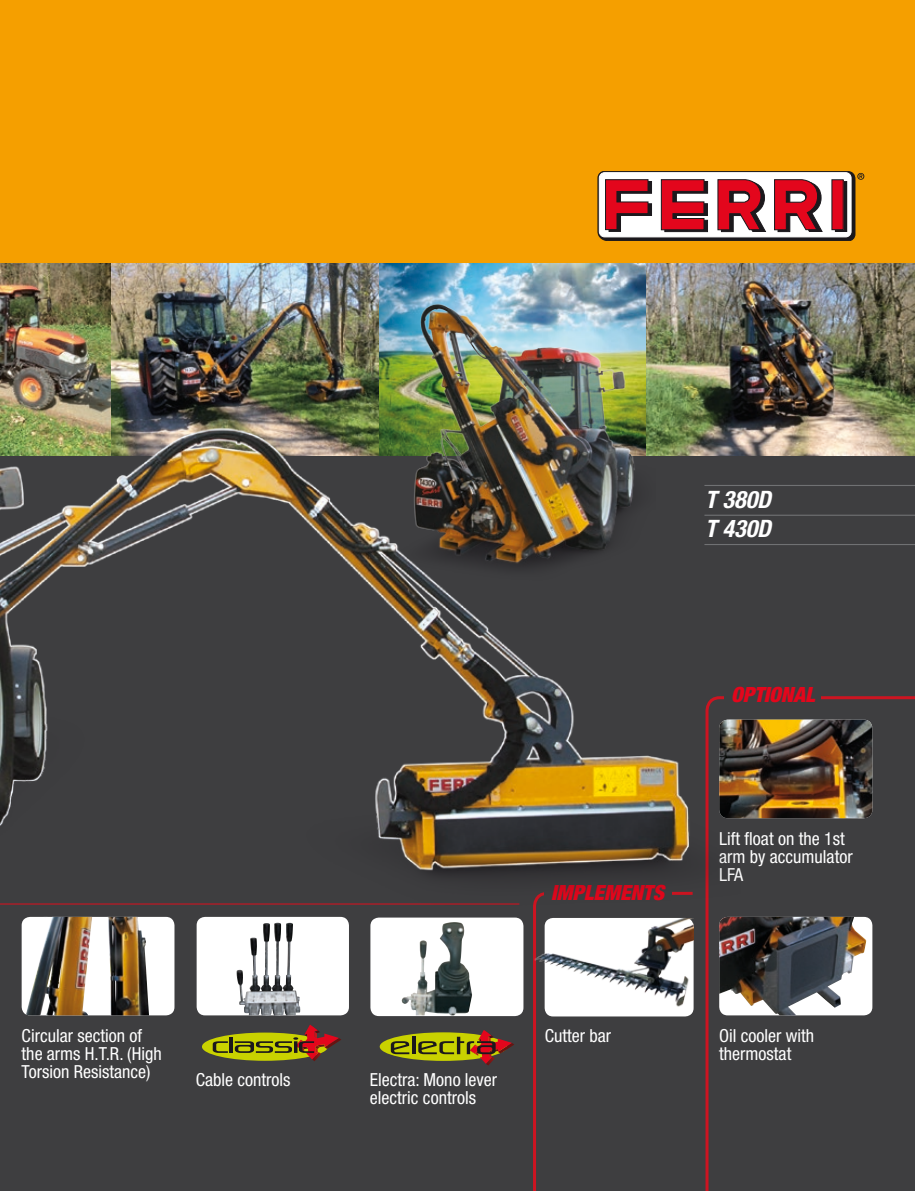
<style>
.page{position:relative;width:915px;height:1191px;background:#fff}
.page>*{position:absolute;margin:0;border:0;box-sizing:border-box;transform-origin:0 0}
.t1{font:italic 700 condensed 24px/29.1px "Helvetica Neue LT Std";color:#fff}
.t2{font:italic 900 condensed 21px "Helvetica Neue LT Std";color:#e3061c}
.t3{font:condensed 18px/18px "Helvetica Neue LT Std";color:#fff}
</style>
<div class="page">
<div style="left:0;top:446px;width:914px;height:745px;background:#3e3e40"></div>
<div style="left:0;top:0;width:914px;height:265px;background:#f59f00"></div>
<svg style="left:597px;top:171px;width:267px;height:70px;background:#c17877"></svg>
<svg style="left:21px;top:916px;width:499px;height:150px"></svg>
<div style="left:370px;top:917px;width:153px;height:99px;background:#fff;border-radius:9px"></div>
<div style="left:22px;top:917px;width:152px;height:98px;background:#fff;border-radius:9px"></div>
<img style="left:26px;top:917px;width:123px;height:98px">
<div style="left:196px;top:917px;width:153px;height:98px;background:#fff;border-radius:9px"></div>
<img style="left:242px;top:922px;width:35px;height:79px">
<svg style="left:202px;top:1032px;width:126px;height:28px"></svg>
<svg style="left:213px;top:1041px;width:15px;height:11px"></svg>
<hr style="left:229px;top:1037px;width:4px;height:15px;background:#1b181c">
<svg style="left:235px;top:1024px;width:106px;height:37px"></svg>
<img style="left:401px;top:922px;width:71px;height:93px">
<svg style="left:533px;top:912px;width:161px;height:279px"></svg>
<div style="left:544px;top:918px;width:149px;height:98px;background:#fff;border-radius:9px"></div>
<img style="left:533px;top:918px;width:160px;height:92px">
<svg style="left:705px;top:696px;width:209px;height:495px"></svg>
<div style="left:724px;top:687px;width:97px;height:22px;background:#3e3e40"></div>
<div style="left:719px;top:917px;width:153px;height:98px;background:#fff;border-radius:9px"></div>
<img style="left:719px;top:917px;width:147px;height:98px">
<img style="left:740px;top:719px;width:132px;height:99px">
<img style="left:740px;top:264px;width:174px;height:192px">
<img style="left:0;top:197px;width:740px;height:715px">
<img style="left:382px;top:229px;width:272px;height:366px">
<hr style="left:704px;top:485px;width:210px;height:1px;background:#707173">
<hr style="left:704px;top:514px;width:210px;height:2px;background:#707173">
<hr style="left:704px;top:544px;width:210px;height:1px;background:#707173">
<svg style="left:379px;top:1032px;width:128px;height:29px"></svg>
<svg style="left:390px;top:1041px;width:19px;height:13px"></svg>
<hr style="left:412px;top:1036px;width:3px;height:18px;background:#1b181c">
<svg style="left:418px;top:1030px;width:96px;height:35px"></svg>
<h1 class="t1" style="left:705px;top:485px;width:67px">T 380D<br>T 430D</h1>
<p class="t2" style="left:730px;top:682px;width:85px">OPTIONAL</p>
<p class="t2" style="left:551px;top:879px;width:114px">IMPLEMENTS</p>
<p class="t3" style="left:719px;top:829px;width:135px">Lift float on the 1st arm by accumulator<br>LFA</p>
<p class="t3" style="left:22px;top:1026px;width:141px">Circular section of the arms H.T.R. (High<br>Torsion Resistance)</p>
<p class="t3" style="left:544px;top:1026px;width:68px">Cutter bar</p>
<p class="t3" style="left:719px;top:1026px;width:96px">Oil cooler with thermostat</p>
<p class="t3" style="left:196px;top:1071px;width:96px">Cable controls</p>
<p class="t3" style="left:370px;top:1071px;width:129px">Electra: Mono lever electric controls</p>
</div>
